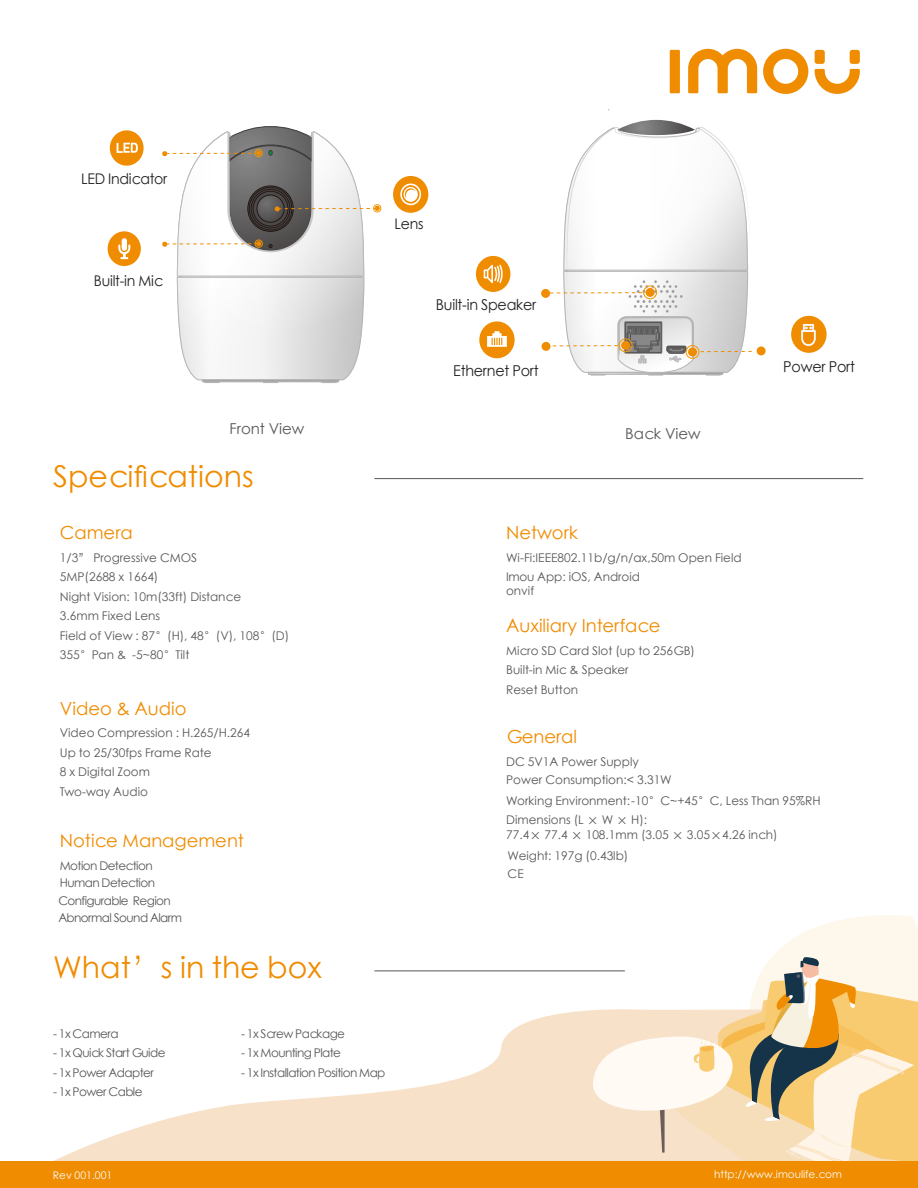
<style>
.page{position:relative;width:918px;height:1188px;background:#fff}
.page>*{position:absolute;margin:0;border:0;box-sizing:border-box;transform-origin:0 0}
.t1{font:30px "ST Xihei";color:#f08c00}
.t2{font:18px "ST Xihei";color:#f08c00}
.t3{font:15px "ST Xihei";letter-spacing:-.02em;color:#212121;scale:.96 1}
.t4{font:15px "ST Xihei";color:#595757}
.t5{font:14.7px "ST Xihei";letter-spacing:-.02em;color:#212121;scale:.96 1}
.t6{font:12px/19.5px "ST Xihei";color:#595757}
.t7{font:12px "ST Xihei";letter-spacing:-.05em;color:#595757}
.t8{font:10.5px "ST Xihei";color:#fdfdfe}
</style>
<div class="page">
<svg style="left:54px;top:1010px;width:536px;height:151px"></svg>
<svg style="left:590px;top:915px;width:328px;height:246px"></svg>
<hr style="left:374px;top:478px;width:489px;height:1px;background:#595757">
<hr style="left:374px;top:971px;width:251px;height:1px;background:#595757">
<div style="left:0;top:1161px;width:918px;height:27px;background:#f08c00"></div>
<div style="left:670px;top:50px;width:10px;height:43px;background:#f08c00"></div>
<svg style="left:763px;top:49px;width:45px;height:45px"></svg>
<div style="left:815px;top:50px;width:10px;height:14px;background:#f08c00;border-radius:3px"></div>
<div style="left:850px;top:50px;width:10px;height:14px;background:#f08c00;border-radius:3px"></div>
<svg style="left:815px;top:69px;width:45px;height:25px"></svg>
<svg style="left:688px;top:49px;width:69px;height:44px"></svg>
<svg style="left:567px;top:127px;width:182px;height:153px"></svg>
<hr style="left:567px;top:270px;width:177px;height:1px;background:#b4b4b5">
<hr style="left:567px;top:271px;width:177px;height:1px;background:#b4b4b5">
<svg style="left:618px;top:120px;width:77px;height:15px"></svg>
<div style="left:757px;top:346px;width:9px;height:9px;background:#f08c00;border-radius:50%"></div>
<div style="left:542px;top:342px;width:8px;height:9px;background:#f08c00;border-radius:50%"></div>
<div style="left:476px;top:256px;width:34px;height:36px;background:#f08c00;border-radius:50%"></div>
<svg style="left:484px;top:265px;width:19px;height:18px"></svg>
<div style="left:541px;top:289px;width:9px;height:9px;background:#f08c00;border-radius:50%"></div>
<svg style="left:545px;top:280px;width:207px;height:96px"></svg>
<div style="left:643px;top:286px;width:14px;height:13px;border:1px solid #f29600;border-radius:50%"></div>
<div style="left:646px;top:288px;width:9px;height:9px;background:#f08c00;border-radius:50%"></div>
<div style="left:791px;top:316px;width:36px;height:37px;background:#f08c00;border-radius:50%"></div>
<svg style="left:801px;top:324px;width:15px;height:22px"></svg>
<div style="left:479px;top:321px;width:36px;height:37px;background:#f08c00;border-radius:50%"></div>
<svg style="left:487px;top:331px;width:20px;height:16px"></svg>
<svg style="left:202px;top:380px;width:137px;height:3px"></svg>
<svg style="left:177px;top:252px;width:187px;height:128px"></svg>
<hr style="left:181px;top:276px;width:179px;height:1px;background:#b4b4b5">
<hr style="left:181px;top:277px;width:179px;height:1px;background:#b4b4b5">
<svg style="left:110px;top:130px;width:34px;height:36px"></svg>
<div style="left:373px;top:204px;width:8px;height:8px;border:1px solid #f29600;border-radius:50%"></div>
<div style="left:393px;top:176px;width:35px;height:37px;background:#f08c00;border-radius:50%"></div>
<svg style="left:400px;top:184px;width:21px;height:21px"></svg>
<div style="left:108px;top:231px;width:33px;height:35px;background:#f08c00;border-radius:50%"></div>
<svg style="left:118px;top:238px;width:12px;height:21px"></svg>
<svg style="left:162px;top:126px;width:218px;height:126px"></svg>
<p class="t5" style="left:81px;top:168px;width:91px">LED Indicator</p>
<p class="t5" style="left:94px;top:271px;width:73px">Built-in Mic</p>
<p class="t5" style="left:395px;top:213px;width:32px">Lens</p>
<p class="t3" style="left:436px;top:294px;width:106px">Built-in Speaker</p>
<p class="t3" style="left:453px;top:360px;width:91px">Ethernet Port</p>
<p class="t4" style="left:230px;top:418px;width:76px">Front View</p>
<p class="t4" style="left:625px;top:423px;width:77px">Back View</p>
<h1 class="t1" style="left:53px;top:455px;width:202px">Specifications</h1>
<p class="t3" style="left:783px;top:356px;width:76px">Power Port</p>
<h2 class="t2" style="left:60px;top:520px;width:74px">Camera</h2>
<p class="t6" style="left:60px;top:547px;width:231px">1/3” Progressive CMOS<br>5MP(2688 x 1664)<br>Night Vision: 10m(33ft) Distance<br>3.6mm Fixed Lens<br>Field of View : 87°(H), 48°(V), 108°(D)<br>355°Pan &amp; -5~80°Tilt</p>
<h2 class="t2" style="left:60px;top:695px;width:128px">Video &amp; Audio</h2>
<p class="t6" style="left:60px;top:723px;width:192px">Video Compression : H.265/H.264<br>Up to 25/30fps Frame Rate<br>8 x Digital Zoom<br>Two-way Audio</p>
<h2 class="t2" style="left:60px;top:828px;width:186px">Notice Management</h2>
<p class="t7" style="left:60px;top:857px;width:94px">Motion Detection</p>
<p class="t7" style="left:58px;top:892px;width:114px">Configurable Region</p>
<p class="t7" style="left:60px;top:875px;width:97px">Human Detection</p>
<p class="t7" style="left:58px;top:909px;width:125px">Abnormal Sound Alarm</p>
<h1 class="t1" style="left:53px;top:946px;width:270px">What’s in the box</h1>
<p class="t7" style="left:53px;top:1025px;width:67px">- 1x Camera</p>
<p class="t7" style="left:53px;top:1044px;width:114px">- 1x Quick Start Guide</p>
<p class="t7" style="left:53px;top:1064px;width:102px">- 1x Power Adapter</p>
<p class="t7" style="left:53px;top:1083px;width:91px">- 1x Power Cable</p>
<p class="t7" style="left:241px;top:1025px;width:105px">- 1x Screw Package</p>
<p class="t7" style="left:241px;top:1044px;width:101px">- 1x Mounting Plate</p>
<p class="t7" style="left:241px;top:1064px;width:146px">- 1x Installation Position Map</p>
<h2 class="t2" style="left:506px;top:520px;width:74px">Network</h2>
<p class="t6" style="left:506px;top:548px;width:237px;line-height:18.9px">Wi-Fi:IEEE802.11b/g/n/ax,50m Open Field<br>Imou App: iOS, Android</p>
<p class="t6" style="left:506px;top:581px;width:29px">onvif</p>
<h2 class="t2" style="left:506px;top:613px;width:156px">Auxiliary Interface</h2>
<p class="t6" style="left:506px;top:640px;width:190px">Micro SD Card Slot (up to 256GB)<br>Built-in Mic &amp; Speaker<br>Reset Button</p>
<h2 class="t2" style="left:506px;top:724px;width:73px">General</h2>
<p class="t6" style="left:506px;top:752px;width:167px;line-height:18.8px">DC 5V1A Power Supply<br>Power Consumption:&lt; 3.31W</p>
<p class="t6" style="left:506px;top:790px;width:316px">Working Environment:-10°C~+45°C, Less Than 95%RH<br>Dimensions (L × W × H):</p>
<p class="t6" style="left:506px;top:823px;width:273px;line-height:21.6px">77.4× 77.4 × 108.1mm (3.05 × 3.05×4.26 inch)<br>Weight: 197g (0.43lb)</p>
<p class="t6" style="left:508px;top:864px;width:18px">CE</p>
<p class="t8" style="left:53px;top:1168px;width:61px">Rev 001.001</p>
<p class="t8" style="left:714px;top:1167px;width:129px">http://www.imoulife.com</p>
</div>
